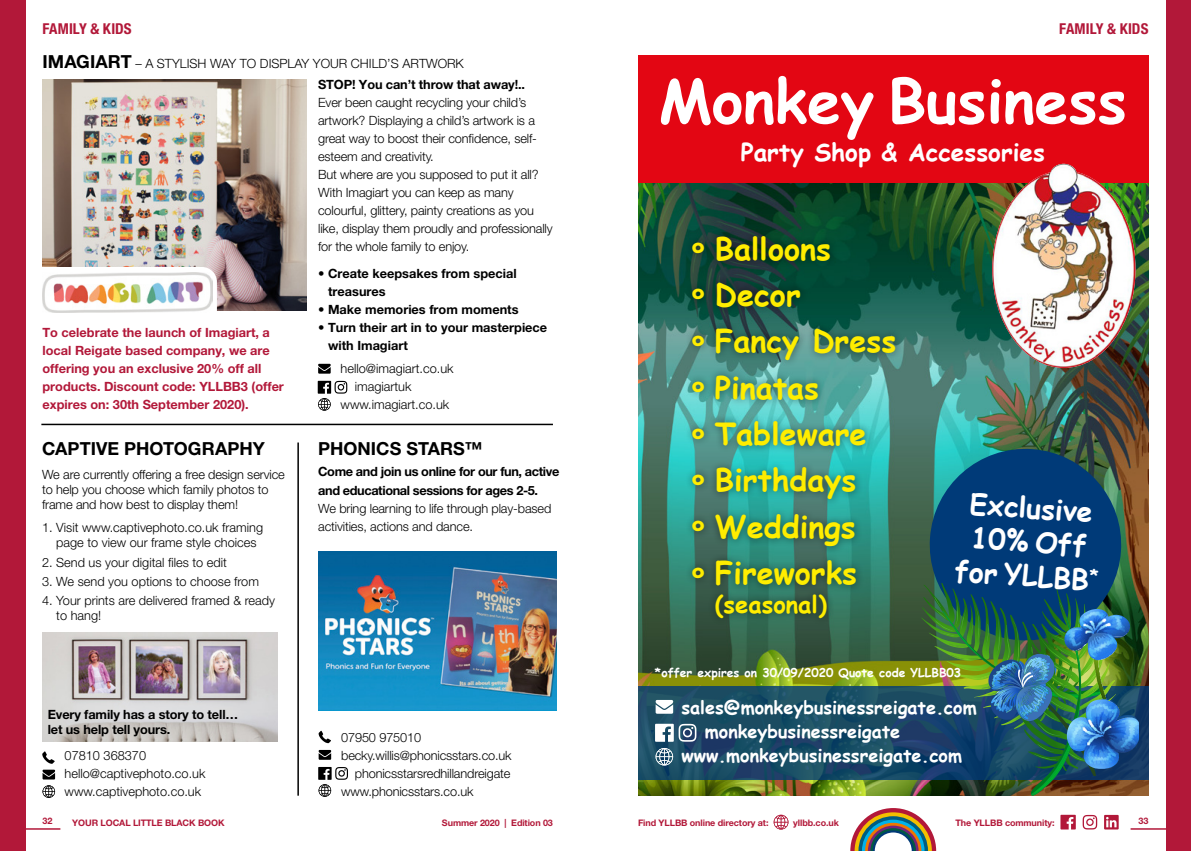
<style>
.page{position:relative;width:1191px;height:851px;background:#fff}
.page>*{position:absolute;margin:0;border:0;box-sizing:border-box;transform-origin:0 0}
.t1{font:700 60px "Comic Sans MS";color:#fff}
.t2{font:700 30.6px/46.3px "Comic Sans MS";color:#ffed00}
.t3{font:700 28.35px/34px "Comic Sans MS";color:#fff;text-align:center}
.t4{font:700 24.3px "Comic Sans MS";color:#fff}
.t5{font:700 23.85px "Comic Sans MS";color:#ffed00}
.t6{font:700 18px "Comic Sans MS";color:#fff}
.t7{font:700 18px "Helvetica Neue LT Pro";letter-spacing:.005em;color:#000}
.t8{font:700 condensed 15px "Helvetica Neue LT Pro";letter-spacing:.005em;color:#b21839}
.t9{font:300 12.75px/18px "Helvetica Neue LT Pro";letter-spacing:-.01em;color:#000}
.t10{font:700 12.75px/18px "Helvetica Neue LT Pro";letter-spacing:-.01em;color:#000}
.t11{font:700 12.75px/18px "Helvetica Neue LT Pro";color:#b21839}
.t12{font:700 12.75px/18px "Helvetica Neue LT Pro";letter-spacing:-.03em;color:#000}
.t13{font:700 12px "Comic Sans MS";color:#fff}
.t14{font:700 9px "Helvetica Neue LT Pro";letter-spacing:-.01em;color:#b21839}
.s1{font-weight:700;font-size:18px}
</style>
<div class="page">
<div style="left:0;top:0;width:26px;height:850px;background:#b21839"></div>
<div style="left:1166px;top:0;width:25px;height:850px;background:#b21839"></div>
<svg style="left:1060px;top:814px;width:15px;height:15px"></svg>
<svg style="left:1082px;top:814px;width:15px;height:15px"></svg>
<svg style="left:1104px;top:814px;width:14px;height:15px"></svg>
<svg style="left:773px;top:814px;width:15px;height:15px"></svg>
<hr style="left:1130px;top:828px;width:36px;height:1px;background:#b21839">
<hr style="left:25px;top:828px;width:35px;height:1px;background:#b21839">
<svg style="left:850px;top:808px;width:86px;height:42px"></svg>
<img style="left:638px;top:183px;width:510px;height:612px">
<svg style="left:638px;top:686px;width:510px;height:93px;background:#1a4a65"></svg>
<div style="left:638px;top:55px;width:510px;height:128px;background:#e30613"></div>
<svg style="left:318px;top:364px;width:13px;height:9px"></svg>
<svg style="left:655px;top:699px;width:18px;height:14px"></svg>
<img style="left:43px;top:80px;width:264px;height:230px">
<hr style="left:41px;top:423px;width:512px;height:2px;background:#000">
<svg style="left:655px;top:747px;width:18px;height:18px"></svg>
<svg style="left:318px;top:381px;width:29px;height:29px"></svg>
<svg style="left:655px;top:723px;width:41px;height:18px"></svg>
<div style="left:685px;top:228px;width:218px;height:397px;background:#000;opacity:.5"></div>
<img style="left:992px;top:172px;width:143px;height:196px">
<img style="left:1050px;top:164px;width:27px;height:22px">
<img style="left:921px;top:445px;width:203px;height:351px">
<img style="left:1063px;top:609px;width:76px;height:160px">
<svg style="left:42px;top:267px;width:175px;height:46px"></svg>
<img style="left:43px;top:272px;width:169px;height:40px">
<svg style="left:319px;top:730px;width:12px;height:13px"></svg>
<svg style="left:318px;top:749px;width:13px;height:10px"></svg>
<svg style="left:318px;top:767px;width:30px;height:29px"></svg>
<img style="left:318px;top:551px;width:238px;height:159px">
<hr style="left:297px;top:442px;width:2px;height:353px;background:#000">
<img style="left:43px;top:632px;width:234px;height:109px">
<svg style="left:42px;top:769px;width:13px;height:10px"></svg>
<svg style="left:43px;top:785px;width:12px;height:12px"></svg>
<svg style="left:42px;top:751px;width:13px;height:12px"></svg>
<p class="t8" style="left:43px;top:20px;width:91px">FAMILY &amp; KIDS</p>
<p class="t8" style="left:1059px;top:20px;width:91px">FAMILY &amp; KIDS</p>
<p class="t9" style="left:43px;top:54px;width:423px"><span class="s1">IMAGIART</span> – A STYLISH WAY TO DISPLAY YOUR CHILD’S ARTWORK</p>
<p class="t11" style="left:43px;top:323px;width:243px">To celebrate the launch of Imagiart, a local Reigate based company, we are offering you an exclusive 20% off all products. Discount code: YLLBB3 (offer expires on: 30th September 2020).</p>
<h3 class="t7" style="left:42px;top:438px;width:224px">CAPTIVE PHOTOGRAPHY</h3>
<p class="t9" style="left:42px;top:466px;width:244px;line-height:15px">We are currently offering a free design service to help you choose which family photos to frame and how best to display them!</p>
<p class="t9" style="left:56px;top:520px;width:208px;line-height:15px;text-indent:-14px">1. Visit www.captivephoto.co.uk framing page to view our frame style choices</p>
<p class="t9" style="left:42px;top:552px;width:186px">2. Send us your digital files to edit</p>
<p class="t9" style="left:42px;top:572px;width:218px">3. We send you options to choose from</p>
<p class="t9" style="left:56px;top:592px;width:220px;line-height:15px;text-indent:-14px">4. Your prints are delivered framed &amp; ready to hang!</p>
<p class="t10" style="left:318px;top:75px;width:208px">STOP! You can’t throw that away!..</p>
<p class="t9" style="left:318px;top:93px;width:236px">Ever been caught recycling your child’s artwork? Displaying a child’s artwork is a great way to boost their confidence, self&shy;esteem and creativity.<br>But where are you supposed to put it all?<br>With Imagiart you can keep as many colourful, glittery, painty creations as you like, display them proudly and professionally for the whole family to enjoy.</p>
<p class="t10" style="left:328px;top:264px;width:190px;text-indent:-10px">• Create keepsakes from special treasures</p>
<p class="t10" style="left:318px;top:300px;width:202px">• Make memories from moments</p>
<p class="t10" style="left:328px;top:318px;width:221px;text-indent:-10px">• Turn their art in to your masterpiece with Imagiart</p>
<p class="t9" style="left:341px;top:359px;width:114px">hello@imagiart.co.uk</p>
<p class="t9" style="left:355px;top:377px;width:58px">imagiartuk</p>
<p class="t9" style="left:341px;top:395px;width:110px">www.imagiart.co.uk</p>
<h3 class="t7" style="left:318px;top:437px;width:166px">PHONICS STARS™</h3>
<p class="t12" style="left:318px;top:462px;width:243px">Come and join us online for our fun, active and educational sessions for ages 2-5.</p>
<p class="t9" style="left:318px;top:498px;width:235px">We bring learning to life through play-based activities, actions and dance.</p>
<p class="t10" style="left:48px;top:706px;width:192px;line-height:15px">Every family has a story to tell… let us help tell yours.</p>
<p class="t9" style="left:65px;top:745px;width:142px">07810 368370 hello@captivephoto.co.uk www.captivephoto.co.uk</p>
<p class="t9" style="left:341px;top:728px;width:82px">07950 975010</p>
<p class="t9" style="left:341px;top:746px;width:172px">becky.willis@phonicsstars.co.uk</p>
<p class="t9" style="left:355px;top:764px;width:157px">phonicsstarsredhillandreigate</p>
<p class="t9" style="left:341px;top:782px;width:134px">www.phonicsstars.co.uk</p>
<h1 class="t1" style="left:659px;top:57px;width:469px">Monkey Business</h1>
<h3 class="t4" style="left:740px;top:134px;width:306px">Party Shop &amp; Accessories</h3>
<h2 class="t2" style="left:689px;top:224px;width:209px">° Balloons<br>° Decor<br>° Fancy Dress ° Pinatas<br>° Tableware<br>° Birthdays<br>° Weddings<br>° Fireworks</h2>
<h3 class="t5" style="left:715px;top:586px;width:113px">(seasonal)</h3>
<h3 class="t3" style="left:961px;top:484px;width:145px;rotate:4deg">Exclusive<br>10% Off for YLLBB<sup>*</sup></h3>
<p class="t13" style="left:655px;top:663px;width:308px">*offer expires on 30/09/2020 Quote code YLLBB03</p>
<h3 class="t6" style="left:681px;top:694px;width:297px">sales@monkeybusinessreigate.com</h3>
<h3 class="t6" style="left:705px;top:718px;width:197px">monkeybusinessreigate</h3>
<h3 class="t6" style="left:681px;top:742px;width:282px">www.monkeybusinessreigate.com</h3>
<p class="t14" style="left:43px;top:815px;width:11px">32</p>
<p class="t14" style="left:72px;top:816px;width:154px">YOUR LOCAL LITTLE BLACK BOOK</p>
<p class="t14" style="left:442px;top:816px;width:112px">Summer 2020 | Edition 03</p>
<p class="t14" style="left:638px;top:816px;width:132px">Find YLLBB online directory at:</p>
<p class="t14" style="left:793px;top:816px;width:47px">yllbb.co.uk</p>
<p class="t14" style="left:955px;top:816px;width:100px">The YLLBB community:</p>
<p class="t14" style="left:1138px;top:815px;width:11px">33</p>
</div>
